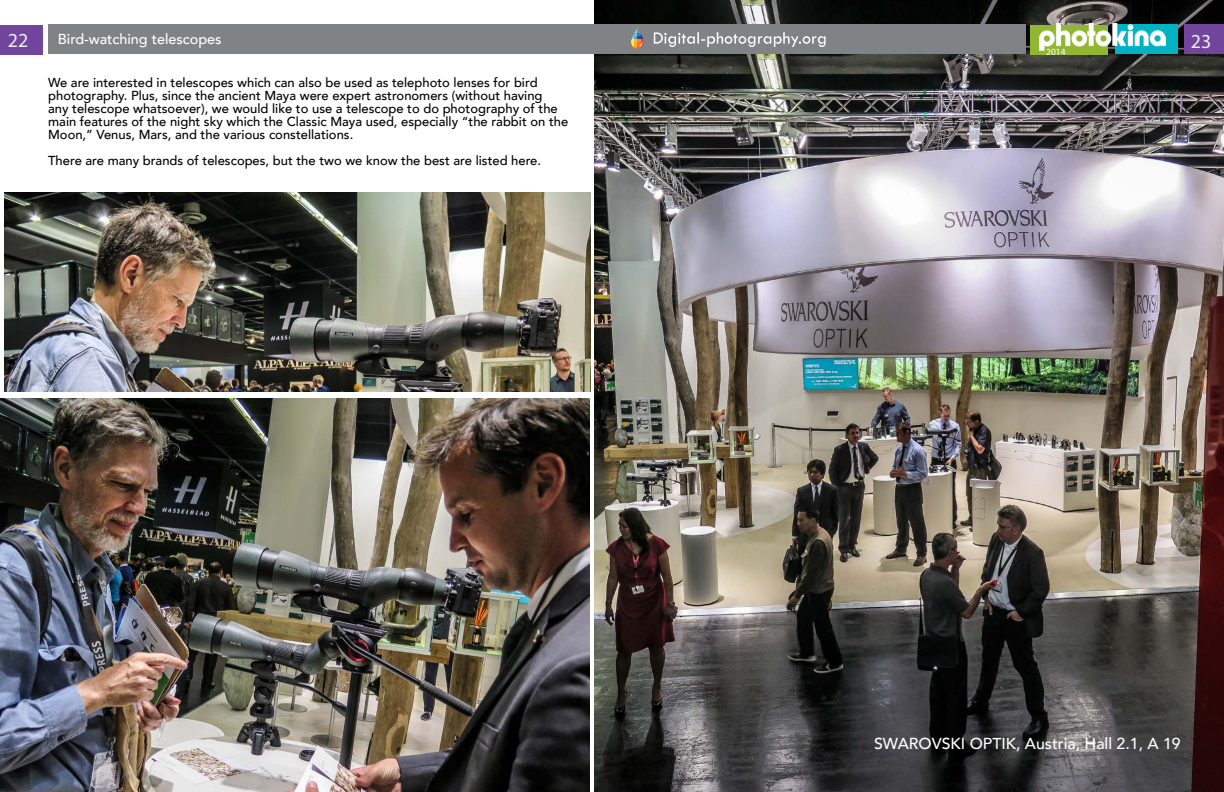
<style>
.page{position:relative;width:1224px;height:792px;background:#fff}
.page>*{position:absolute;margin:0;border:0;box-sizing:border-box;transform-origin:0 0}
.t1{font:19.9px "Myriad Pro";color:#ededee}
.t2{font:500 15.9px "Avenir";color:#fff}
.t3{font:500 14.4px "Avenir";color:#fff}
.t4{font:500 13px/13px "Avenir";color:#000}
.t5{font:9.5px "Myriad Pro";color:#fff}
</style>
<div class="page">
<img style="left:595px;top:0;width:629px;height:792px">
<img style="left:5px;top:193px;width:585px;height:198px">
<img style="left:0;top:398px;width:590px;height:394px">
<div style="left:0;top:25px;width:42px;height:30px;background:#71459b"></div>
<div style="left:1030px;top:25px;width:78px;height:30px;background:#90b632"></div>
<div style="left:1115px;top:24px;width:62px;height:30px;background:#00b2c2"></div>
<div style="left:1184px;top:24px;width:40px;height:30px;background:#71459b"></div>
<div style="left:48px;top:25px;width:978px;height:29px;background:#808285"></div>
<img style="left:1040px;top:24px;width:125px;height:27px">
<svg style="left:631px;top:27px;width:13px;height:21px"></svg>
<svg style="left:654px;top:32px;width:172px;height:15px"></svg>
<p class="t3" style="left:58px;top:26px;width:165px">Bird-watching telescopes</p>
<h1 class="t1" style="left:8px;top:28px;width:22px">22</h1>
<h1 class="t1" style="left:1191px;top:29px;width:22px">23</h1>
<p class="t5" style="left:1046px;top:46px;width:21px">2014</p>
<p class="t4" style="left:48px;top:75px;width:522px">We are interested in telescopes which can also be used as telephoto lenses for bird photography. Plus, since the ancient Maya were expert astronomers (without having<br>any telescope whatsoever), we would like to use a telescope to do photography of the main features of the night sky which the Classic Maya used, especially “the rabbit on the Moon,” Venus, Mars, and the various constellations.</p>
<p class="t4" style="left:48px;top:153px;width:494px">There are many brands of telescopes, but the two we know the best are listed here.</p>
<p class="t2" style="left:874px;top:730px;width:308px">SWAROVSKI OPTIK, Austria, Hall 2.1, A 19</p>
</div>
